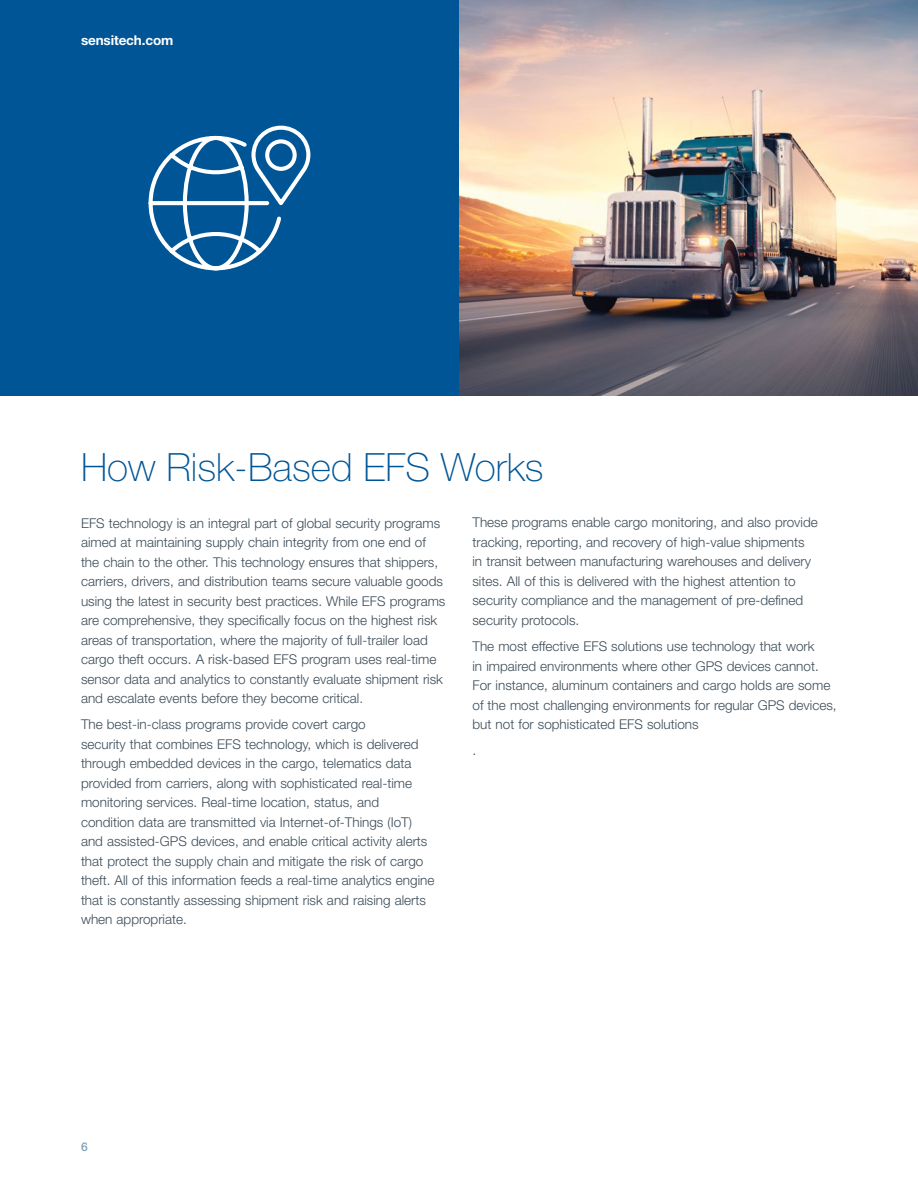
<style>
.page{position:relative;width:918px;height:1188px;background:#fff}
.page>*{position:absolute;margin:0;border:0;box-sizing:border-box;transform-origin:0 0}
.t1{font:100 39px "Helvetica Neue LT Std";color:#005596}
.t2{font:300 13.5px/19.5px "Helvetica Neue LT Std";color:#3c4c58}
.t3{font:700 13.5px "Helvetica Neue LT Std";letter-spacing:-.01em;color:#fff}
.t4{font:500 12px "Helvetica Neue LT Std";color:#80a1b6}
</style>
<div class="page">
<div style="left:0;top:0;width:459px;height:396px;background:#005596"></div>
<svg style="left:148px;top:125px;width:163px;height:146px"></svg>
<img style="left:459px;top:0;width:459px;height:396px">
<p class="t3" style="left:81px;top:32px;width:94px">sensitech.com</p>
<h1 class="t1" style="left:81px;top:445px;width:464px">How Risk-Based EFS Works</h1>
<p class="t2" style="left:81px;top:513px;width:366px">EFS technology is an integral part of global security programs aimed at maintaining supply chain integrity from one end of the chain to the other. This technology ensures that shippers, carriers, drivers, and distribution teams secure valuable goods using the latest in security best practices. While EFS programs are comprehensive, they specifically focus on the highest risk areas of transportation, where the majority of full-trailer load cargo theft occurs. A risk-based EFS program uses real-time sensor data and analytics to constantly evaluate shipment risk and escalate events before they become critical.</p>
<p class="t2" style="left:81px;top:714px;width:355px">The best-in-class programs provide covert cargo<br>security that combines EFS technology, which is delivered through embedded devices in the cargo, telematics data provided from carriers, along with sophisticated real-time monitoring services. Real-time location, status, and condition data are transmitted via Internet-of-Things (IoT) and assisted-GPS devices, and enable critical activity alerts that protect the supply chain and mitigate the risk of cargo theft. All of this information feeds a real-time analytics engine that is constantly assessing shipment risk and raising alerts when appropriate.</p>
<p class="t2" style="left:472px;top:513px;width:347px">These programs enable cargo monitoring, and also provide tracking, reporting, and recovery of high-value shipments<br>in transit between manufacturing warehouses and delivery sites. All of this is delivered with the highest attention to security compliance and the management of pre-defined security protocols.</p>
<p class="t2" style="left:472px;top:636px;width:366px">The most effective EFS solutions use technology that work<br>in impaired environments where other GPS devices cannot.<br>For instance, aluminum containers and cargo holds are some of the most challenging environments for regular GPS devices, but not for sophisticated EFS solutions</p>
<p class="t2" style="left:472px;top:741px;width:5px">.</p>
<p class="t4" style="left:81px;top:1140px;width:8px">6</p>
</div>
